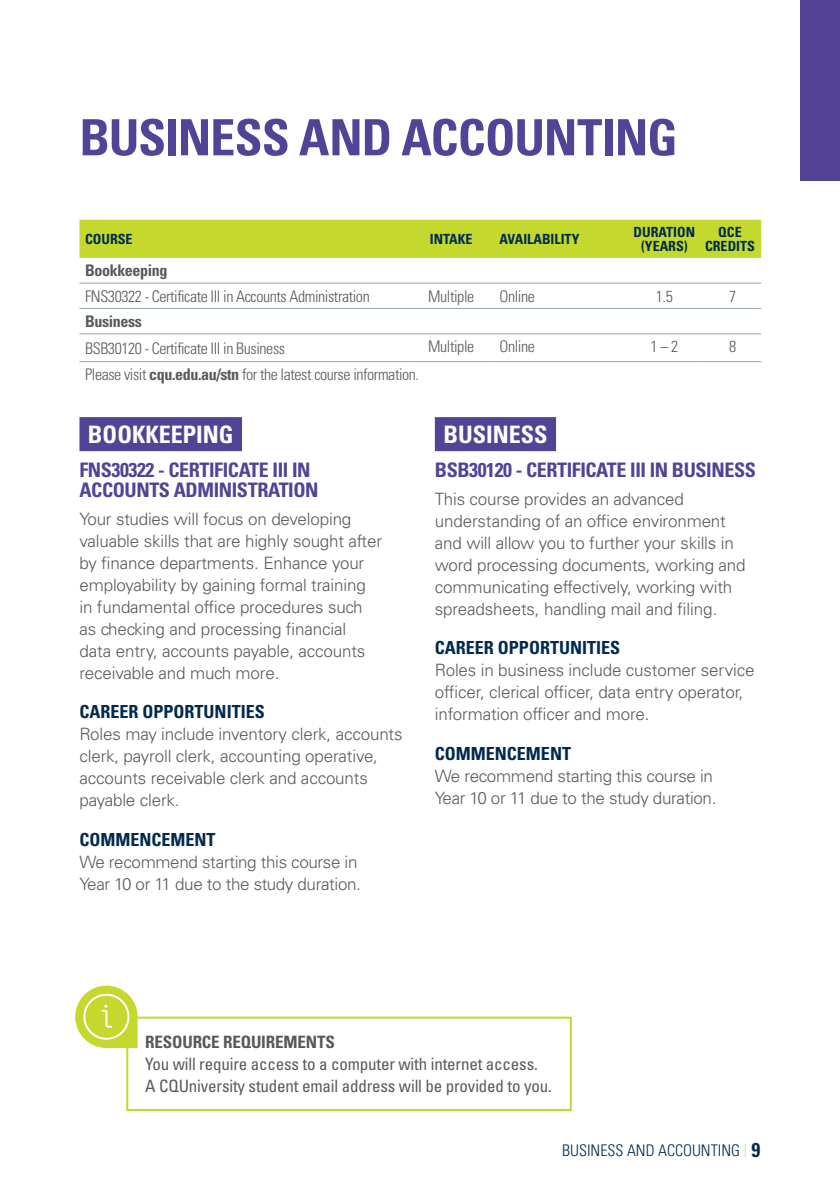
<style>
.page{position:relative;width:840px;height:1191px;background:#fff}
.page>*{position:absolute;margin:0;border:0;box-sizing:border-box;transform-origin:0 0}
.t1{font:700 condensed 50px "Univers LT Std";letter-spacing:-.02em;color:#534396}
.t2{font:700 condensed 24px "Univers LT Std";color:#fff}
.t3{font:700 condensed 20px/20px "Univers LT Std";letter-spacing:-.02em;color:#534396}
.t4{font:700 condensed 18px "Univers LT Std";color:#002a4e}
.t5{font:300 17px/22px "Univers LT Std";letter-spacing:-.01em;color:#58595b}
.t6{font:condensed 17px/22px "Univers LT Std";letter-spacing:-.01em;color:#58595b}
.t7{font:700 condensed 17px "Univers LT Std";letter-spacing:-.01em;color:#58595b}
.t8{font:300 condensed 16px "Univers LT Std";letter-spacing:-.025em;color:#58595b}
.t9{font:300 condensed 16px "Univers LT Std";color:#002a4e}
.t10{font:700 condensed 16px "Univers LT Std";letter-spacing:-.025em;color:#58595b}
.t11{font:700 condensed 14px/14px "Univers LT Std";color:#002a4e;text-align:center}
.s1{font-weight:700}
.s2{font-weight:100;font-stretch:ultra-condensed;font-size:18px;color:#c4d82e}
.s3{font-weight:700;font-size:20px}
</style>
<div class="page">
<div style="left:79px;top:220px;width:681px;height:38px;background:#c4d82e"></div>
<hr style="left:79px;top:283px;width:329px;height:1px;background:#98a9a5">
<hr style="left:408px;top:283px;width:85px;height:1px;background:#98a9a5">
<hr style="left:493px;top:283px;width:136px;height:1px;background:#98a9a5">
<hr style="left:629px;top:283px;width:69px;height:1px;background:#98a9a5">
<hr style="left:698px;top:283px;width:62px;height:1px;background:#98a9a5">
<hr style="left:79px;top:308px;width:329px;height:1px;background:#98a9a5">
<hr style="left:408px;top:308px;width:85px;height:1px;background:#98a9a5">
<hr style="left:493px;top:308px;width:136px;height:1px;background:#98a9a5">
<hr style="left:629px;top:308px;width:69px;height:1px;background:#98a9a5">
<hr style="left:698px;top:308px;width:62px;height:1px;background:#98a9a5">
<hr style="left:79px;top:333px;width:329px;height:1px;background:#98a9a5">
<hr style="left:408px;top:333px;width:85px;height:1px;background:#98a9a5">
<hr style="left:493px;top:333px;width:136px;height:1px;background:#98a9a5">
<hr style="left:629px;top:333px;width:69px;height:1px;background:#98a9a5">
<hr style="left:698px;top:333px;width:62px;height:1px;background:#98a9a5">
<hr style="left:79px;top:361px;width:329px;height:1px;background:#98a9a5">
<hr style="left:408px;top:361px;width:85px;height:1px;background:#98a9a5">
<hr style="left:493px;top:361px;width:136px;height:1px;background:#98a9a5">
<hr style="left:629px;top:361px;width:69px;height:1px;background:#98a9a5">
<hr style="left:698px;top:361px;width:62px;height:1px;background:#98a9a5">
<div style="left:79px;top:417px;width:163px;height:34px;background:#534396"></div>
<div style="left:434px;top:417px;width:121px;height:34px;background:#534396"></div>
<div style="left:126px;top:1016px;width:445px;height:95px;border:2px solid #c4d82e"></div>
<svg style="left:75px;top:985px;width:62px;height:63px"></svg>
<div style="left:799px;top:0;width:40px;height:180px;background:#534396"></div>
<h1 class="t1" style="left:79px;top:107px;width:599px">BUSINESS AND ACCOUNTING</h1>
<p class="t11" style="left:85px;top:232px;width:49px">COURSE</p>
<p class="t11" style="left:429px;top:232px;width:44px">INTAKE</p>
<p class="t11" style="left:499px;top:232px;width:81px">AVAILABILITY</p>
<p class="t11" style="left:633px;top:225px;width:63px">DURATION (YEARS)</p>
<p class="t11" style="left:704px;top:225px;width:51px">QCE<br>CREDITS</p>
<p class="t10" style="left:85px;top:261px;width:84px">Bookkeeping</p>
<p class="t8" style="left:85px;top:286px;width:286px">FNS30322 ‑ Certificate III in Accounts Administration</p>
<p class="t8" style="left:428px;top:286px;width:48px">Multiple</p>
<p class="t8" style="left:499px;top:286px;width:37px">Online</p>
<p class="t8" style="left:655px;top:286px;width:18px">1.5</p>
<p class="t8" style="left:728px;top:286px;width:9px">7</p>
<p class="t10" style="left:85px;top:311px;width:58px">Business</p>
<p class="t8" style="left:85px;top:338px;width:201px">BSB30120 ‑ Certificate III in Business</p>
<p class="t8" style="left:428px;top:337px;width:48px">Multiple</p>
<p class="t8" style="left:499px;top:337px;width:37px">Online</p>
<p class="t8" style="left:650px;top:337px;width:29px">1 – 2</p>
<p class="t8" style="left:728px;top:337px;width:9px">8</p>
<p class="t8" style="left:85px;top:364px;width:335px">Please visit <span class="s1">cqu.edu.au/stn</span> for the latest course information.</p>
<h2 class="t2" style="left:88px;top:419px;width:147px">BOOKKEEPING</h2>
<p class="t3" style="left:79px;top:459px;width:240px">FNS30322 ‑ CERTIFICATE III IN<br>ACCOUNTS ADMINISTRATION</p>
<p class="t5" style="left:79px;top:507px;width:304px">Your studies will focus on developing valuable skills that are highly sought after by finance departments. Enhance your employability by gaining formal training in fundamental office procedures such as checking and processing financial data entry, accounts payable, accounts receivable and much more.</p>
<p class="t4" style="left:79px;top:701px;width:187px">CAREER OPPORTUNITIES</p>
<p class="t5" style="left:79px;top:723px;width:324px">Roles may include inventory clerk, accounts clerk, payroll clerk, accounting operative, accounts receivable clerk and accounts payable clerk.</p>
<p class="t4" style="left:79px;top:829px;width:138px">COMMENCEMENT</p>
<p class="t5" style="left:79px;top:851px;width:283px">We recommend starting this course in<br>Year 10 or 11 due to the study duration.</p>
<h2 class="t2" style="left:443px;top:419px;width:106px">BUSINESS</h2>
<p class="t3" style="left:434px;top:459px;width:322px">BSB30120 ‑ CERTIFICATE III IN BUSINESS</p>
<p class="t5" style="left:434px;top:487px;width:312px">This course provides an advanced understanding of an office environment and will allow you to further your skills in word processing documents, working and communicating effectively, working with spreadsheets, handling mail and filing.</p>
<p class="t4" style="left:434px;top:637px;width:187px">CAREER OPPORTUNITIES</p>
<p class="t5" style="left:434px;top:659px;width:321px">Roles in business include customer service officer, clerical officer, data entry operator, information officer and more.</p>
<p class="t4" style="left:434px;top:743px;width:138px">COMMENCEMENT</p>
<p class="t5" style="left:434px;top:765px;width:283px">We recommend starting this course in<br>Year 10 or 11 due to the study duration.</p>
<p class="t7" style="left:145px;top:1031px;width:191px">RESOURCE REQUIREMENTS</p>
<p class="t6" style="left:145px;top:1052px;width:408px">You will require access to a computer with internet access.<br>A CQUniversity student email address will be provided to you.</p>
<p class="t9" style="left:561px;top:1141px;width:200px">BUSINESS AND ACCOUNTING <span class="s2">|</span> <span class="s3">9</span></p>
</div>
